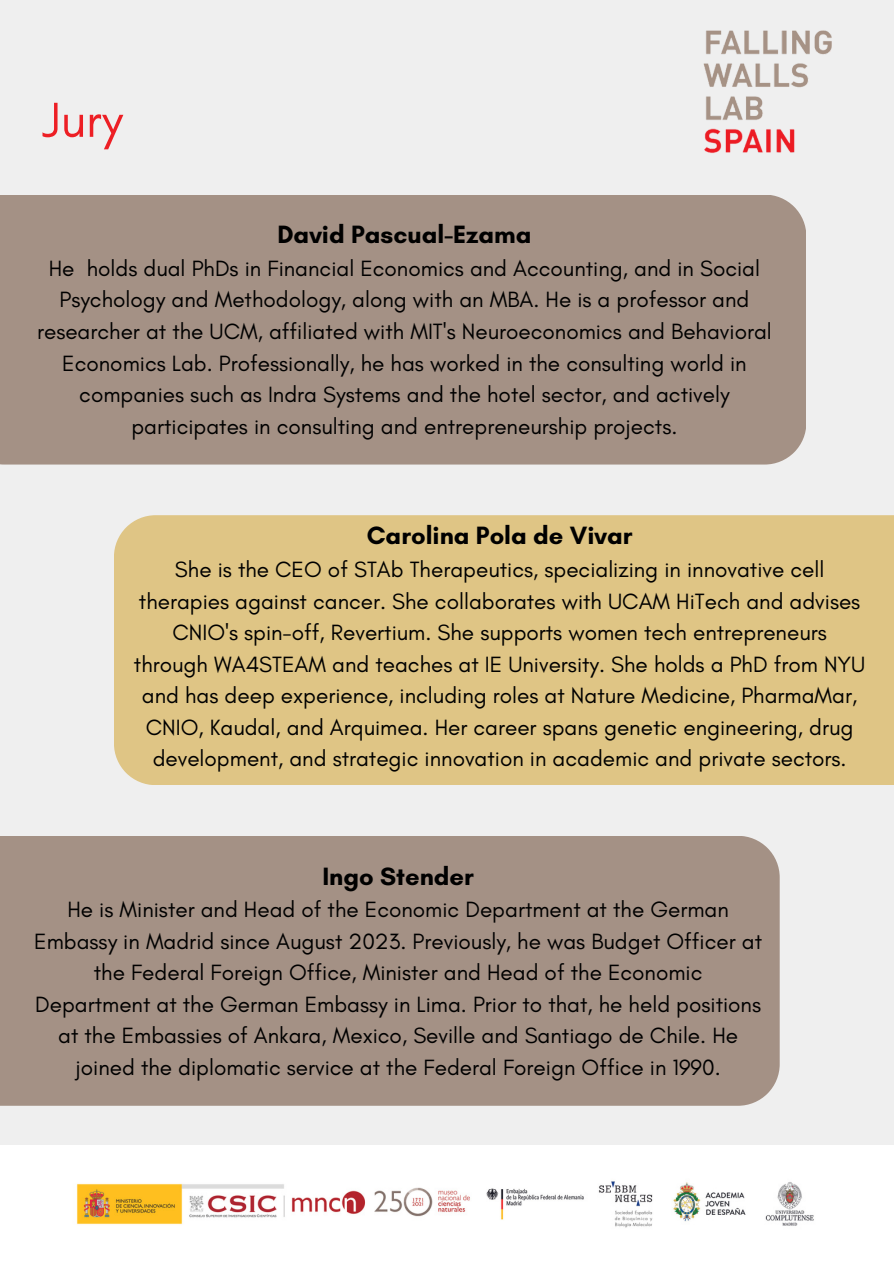
<style>
.page{position:relative;width:894px;height:1264px;background:#fff}
.page>*{position:absolute;margin:0;border:0;box-sizing:border-box;transform-origin:0 0}
.t1{font:50.1px "Glacial Indifference";color:#ed1f25}
.t2{font:700 25.5px "Glacial Indifference";color:#000}
.t3{font:22.5px/31.5px "Glacial Indifference";color:#000;text-align:center}
</style>
<div class="page">
<div style="left:0;top:0;width:893px;height:1263px;background:#efefef"></div>
<div style="left:0;top:195px;width:806px;height:269px;background:#a49185"></div>
<div style="left:114px;top:515px;width:779px;height:270px;background:#dfc585"></div>
<div style="left:0;top:836px;width:779px;height:269px;background:#a49185"></div>
<img style="left:703px;top:30px;width:129px;height:123px">
<div style="left:0;top:1144px;width:893px;height:119px;background:#fff"></div>
<img style="left:76px;top:1181px;width:738px;height:47px">
<p class="t1" style="left:42px;top:89px;width:82px">Jury</p>
<h1 class="t2" style="left:277px;top:219px;width:255px">David Pascual-Ezama</h1>
<p class="t3" style="left:37px;top:252px;width:736px">He holds dual PhDs in Financial Economics and Accounting, and in Social Psychology and Methodology, along with an MBA. He is a professor and researcher at the UCM, affiliated with MIT's Neuroeconomics and Behavioral Economics Lab. Professionally, he has worked in the consulting world in companies such as Indra Systems and the hotel sector, and actively participates in consulting and entrepreneurship projects.</p>
<p class="t2" style="left:366px;top:520px;width:267px">Carolina Pola de Vivar</p>
<p class="t3" style="left:134px;top:553px;width:732px">She is the CEO of STAb Therapeutics, specializing in innovative cell therapies against cancer. She collaborates with UCAM HiTech and advises CNIO's spin-off, Revertium. She supports women tech entrepreneurs through WA4STEAM and teaches at IE University. She holds a PhD from NYU and has deep experience, including roles at Nature Medicine, PharmaMar, CNIO, Kaudal, and Arquimea. Her career spans genetic engineering, drug development, and strategic innovation in academic and private sectors.</p>
<p class="t2" style="left:322px;top:860px;width:153px">Ingo Stender</p>
<p class="t3" style="left:34px;top:893px;width:729px">He is Minister and Head of the Economic Department at the German Embassy in Madrid since August 2023. Previously, he was Budget Officer at the Federal Foreign Office, Minister and Head of the Economic Department at the German Embassy in Lima. Prior to that, he held positions at the Embassies of Ankara, Mexico, Seville and Santiago de Chile. He joined the diplomatic service at the Federal Foreign Office in 1990.</p>
</div>
